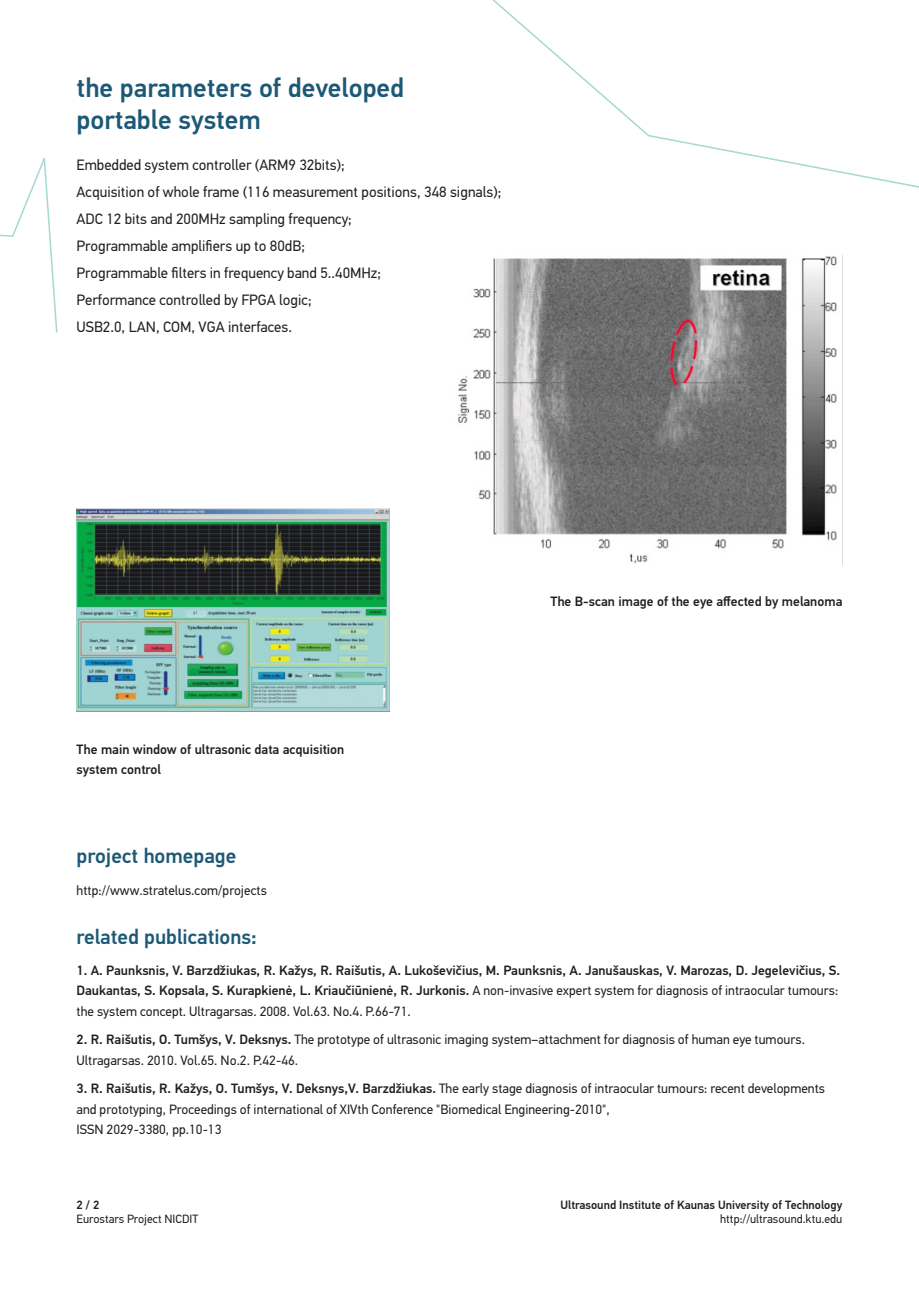
<style>
.page{position:relative;width:919px;height:1289px;background:#fff}
.page>*{position:absolute;margin:0;border:0;box-sizing:border-box;transform-origin:0 0}
.Dalies_antraste{font:500 27px/32.4px "PF Din Text Pro";color:#1d5976}
.Dalies_antraste-2{font:500 21px "PF Din Text Pro";color:#1d5976}
.Paryskinta_antraste{font:15px "PF Din Text Pro";color:#231f20}
.Paryskinta_antraste-2{font:13.5px/20.2px "PF Din Text Pro";color:#231f20}
.Paryskinta_antraste-3{font:500 13.5px/20.2px "PF Din Text Pro";color:#231f20}
.Antraštės{font:500 13.5px/20.2px "PF Din Text Pro";color:#231f20}
.Paryskinta_antraste-4{font:500 12px "PF Din Text Pro";color:#231f20}
.Paryskinta_antraste-5{font:12px "PF Din Text Pro";color:#231f20}
.s1{font-weight:400}
.s2{font-weight:500}
</style>
<div class="page">
<svg style="left:0;top:158px;width:58px;height:175px"></svg>
<img style="left:77px;top:508px;width:312px;height:203px">
<img style="left:458px;top:256px;width:379px;height:308px">
<svg style="left:492px;top:0;width:426px;height:188px"></svg>
<p class="Dalies_antraste" style="left:77px;top:72px;width:329px">the parameters of developed portable system</p>
<p class="Paryskinta_antraste" style="left:77px;top:156px;width:269px">Embedded system controller (ARM9 32bits);</p>
<p class="Paryskinta_antraste" style="left:77px;top:183px;width:426px">Acquisition of whole frame (116 measurement positions, 348 signals);</p>
<p class="Paryskinta_antraste" style="left:77px;top:210px;width:277px">ADC 12 bits and 200MHz sampling frequency;</p>
<p class="Paryskinta_antraste" style="left:77px;top:237px;width:230px">Programmable amplifiers up to 80dB;</p>
<p class="Paryskinta_antraste" style="left:77px;top:264px;width:306px">Programmable filters in frequency band 5..40MHz;</p>
<p class="Paryskinta_antraste" style="left:77px;top:291px;width:236px">Performance controlled by FPGA logic;</p>
<p class="Paryskinta_antraste" style="left:77px;top:318px;width:217px">USB2.0, LAN, COM, VGA interfaces.</p>
<p class="Antraštės" style="left:77px;top:739px;width:269px">The main window of ultrasonic data acquisition system control</p>
<p class="Dalies_antraste-2" style="left:77px;top:843px;width:161px">project homepage</p>
<p class="Paryskinta_antraste-2" style="left:77px;top:879px;width:192px">http://www.stratelus.com/projects</p>
<p class="Dalies_antraste-2" style="left:77px;top:923px;width:182px">related publications:</p>
<p class="Antraštės" style="left:550px;top:592px;width:293px">The B-scan image of the eye affected by melanoma</p>
<p class="Paryskinta_antraste-3" style="left:77px;top:960px;width:765px">1. A. Paunksnis, V. Barzdžiukas, R. Kažys, R. Raišutis, A. Lukoševičius, M. Paunksnis, A. Janušauskas, V. Marozas, D. Jegelevičius, S.<br>Daukantas, S. Kopsala, S. Kurapkienė, L. Kriaučiūnienė, R. Jurkonis. <span class="s1">A non-invasive expert system for diagnosis of intraocular tumours: the system concept. Ultragarsas. 2008. Vol.63. No.4. P.66-71.</span></p>
<p class="Paryskinta_antraste-2" style="left:77px;top:1029px;width:729px"><span class="s2">2. R. Raišutis, O. Tumšys, V. Deksnys.</span> The prototype of ultrasonic imaging system–attachment for diagnosis of human eye tumours.<br>Ultragarsas. 2010. Vol.65. No.2. P.42-46.</p>
<p class="Paryskinta_antraste-2" style="left:77px;top:1078px;width:750px"><span class="s2">3. R. Raišutis, R. Kažys, O. Tumšys, V. Deksnys,V. Barzdžiukas.</span> The early stage diagnosis of intraocular tumours: recent developments and prototyping, Proceedings of international of XIVth Conference "Biomedical Engineering-2010",<br>ISSN 2029-3380, pp.10-13</p>
<p class="Paryskinta_antraste-4" style="left:77px;top:1197px;width:24px">2 / 2</p>
<p class="Paryskinta_antraste-5" style="left:77px;top:1211px;width:123px">Eurostars Project NICDIT</p>
<p class="Paryskinta_antraste-4" style="left:560px;top:1197px;width:283px">Ultrasound Institute of Kaunas University of Technology</p>
<p class="Paryskinta_antraste-5" style="left:720px;top:1211px;width:124px">http://ultrasound.ktu.edu</p>
</div>
